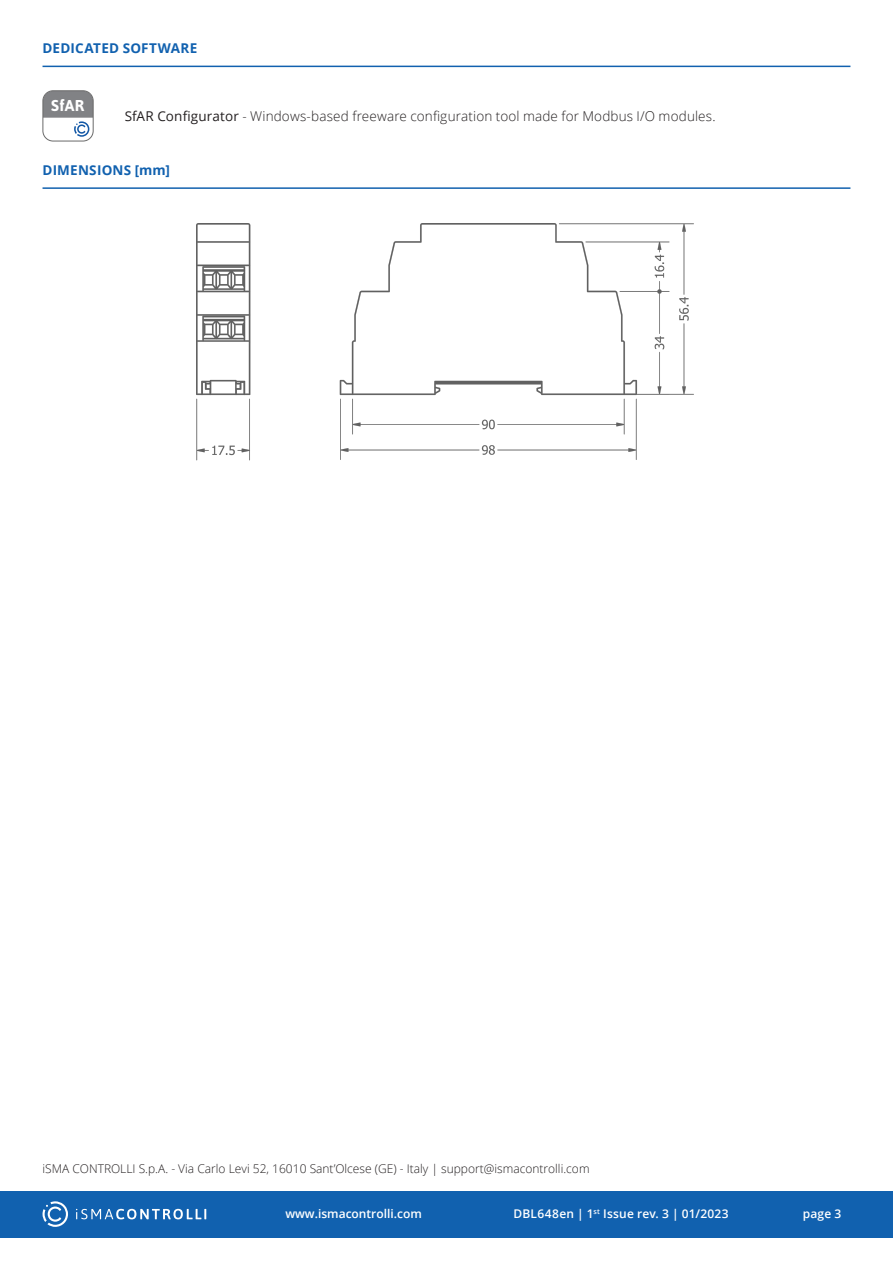
<style>
.page{position:relative;width:893px;height:1263px;background:#fff}
.page>*{position:absolute;margin:0;border:0;box-sizing:border-box;transform-origin:0 0}
.t1{font:15.75px "Asap";color:#fff}
.p-table-text{font:300 13.5px "Open Sans";letter-spacing:.01em;color:#231f20}
.p-paragraph_title{font:700 13.5px "Open Sans";letter-spacing:.02em;color:#1161af}
.t2{font:300 12px "Open Sans";color:#231f20}
.t3{font:600 12px "Open Sans";letter-spacing:.01em;color:#fff}
.s1{font-weight:400}
</style>
<div class="page">
<div style="left:0;top:1191px;width:893px;height:46px;background:#1161af"></div>
<svg style="left:43px;top:1201px;width:25px;height:26px"></svg>
<svg style="left:76px;top:1209px;width:130px;height:10px"></svg>
<hr style="left:43px;top:66px;width:807px;height:1px;background:#1161af">
<hr style="left:43px;top:187px;width:807px;height:2px;background:#1161af">
<svg style="left:43px;top:91px;width:50px;height:50px"></svg>
<div style="left:43px;top:90px;width:51px;height:51px;border:1px solid #696969;border-radius:10px"></div>
<img style="left:196px;top:224px;width:498px;height:237px">
<p class="p-paragraph_title" style="left:43px;top:38px;width:156px">DEDICATED SOFTWARE</p>
<p class="t1" style="left:51px;top:95px;width:35px">SfAR</p>
<p class="p-table-text" style="left:125px;top:107px;width:592px"><span class="s1">SfAR Configurator</span> - Windows-based freeware configuration tool made for Modbus I/O modules.</p>
<p class="p-paragraph_title" style="left:43px;top:160px;width:129px">DIMENSIONS [mm]</p>
<p class="t2" style="left:43px;top:1160px;width:549px">iSMA CONTROLLI S.p.A. - Via Carlo Levi 52, 16010 Sant’Olcese (GE) - Italy | support@ismacontrolli.com</p>
<p class="t3" style="left:513px;top:1205px;width:217px">DBL648en | 1<sup>st</sup> Issue rev. 3 | 01/2023</p>
<p class="t3" style="left:803px;top:1205px;width:40px">page 3</p>
<p class="t3" style="left:285px;top:1205px;width:138px">www.ismacontrolli.com</p>
</div>
